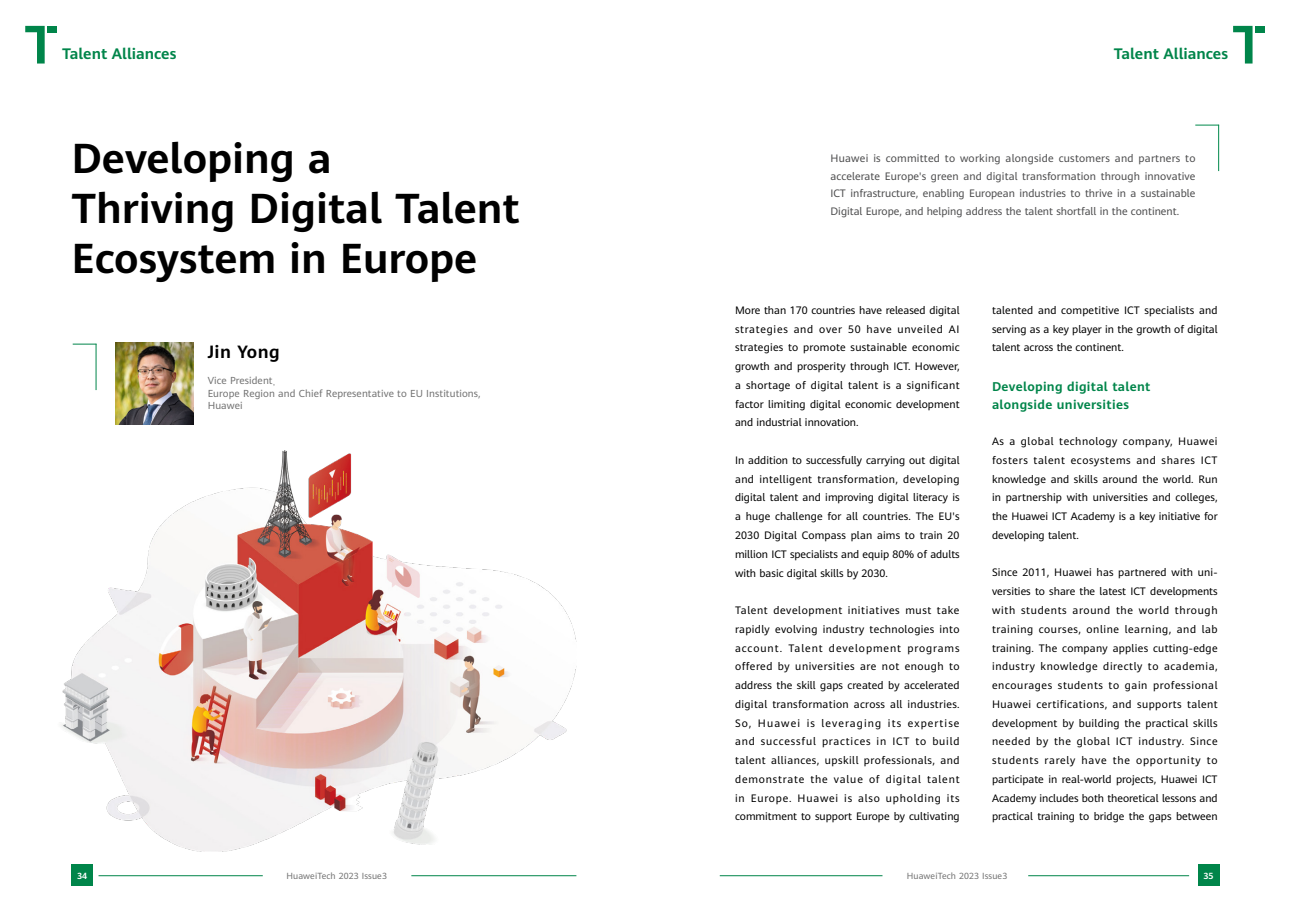
<style>
.page{position:relative;width:1290px;height:911px;background:#fff}
.page>*{position:absolute;margin:0;border:0;box-sizing:border-box;transform-origin:0 0}
.t1{font:700 41.25px/50px "Huawei Sans";color:#000}
.t2{font:700 17.5px "Huawei Sans";letter-spacing:.025em;color:#000}
.t3{font:700 15px "Huawei Sans";color:#00854a}
.t4{font:700 12.5px/18.8px "Huawei Sans";letter-spacing:.025em;color:#00854a}
.t5{font:10.62px/18.8px "Huawei Sans";color:#000;text-align:justify}
.t6{font:10.62px/17.5px "Huawei Sans";color:#4d4d4e;text-align:justify}
.t7{font:10px/12.5px "Huawei Sans";letter-spacing:.01em;color:#727272}
.t8{font:8.75px "Huawei Sans";letter-spacing:.015em;color:#727272}
.t9{font:700 8.75px "Huawei Sans";color:#fff}
.s1{font-family:"Adobe Song Std";font-weight:300}
</style>
<div class="page">
<img style="left:61px;top:450px;width:515px;height:401px">
<svg style="left:73px;top:344px;width:23px;height:1px"></svg>
<hr style="left:96px;top:344px;width:1px;height:46px;background:#00854a">
<img style="left:116px;top:343px;width:77px;height:81px">
<svg style="left:1195px;top:125px;width:23px;height:1px"></svg>
<hr style="left:1218px;top:125px;width:1px;height:46px;background:#00894b">
<hr style="left:411px;top:875px;width:165px;height:1px;background:#00854a">
<div style="left:71px;top:864px;width:22px;height:22px;background:#00854a"></div>
<hr style="left:99px;top:875px;width:164px;height:1px;background:#00854a">
<div style="left:47px;top:26px;width:9px;height:6px;background:#00854a"></div>
<svg style="left:25px;top:26px;width:20px;height:38px"></svg>
<div style="left:1198px;top:864px;width:21px;height:22px;background:#00854a"></div>
<hr style="left:720px;top:875px;width:162px;height:1px;background:#00854a">
<hr style="left:1028px;top:875px;width:161px;height:1px;background:#00854a">
<div style="left:1255px;top:26px;width:9px;height:6px;background:#00854a"></div>
<svg style="left:1233px;top:26px;width:19px;height:38px"></svg>
<h3 class="t3" style="left:62px;top:43px;width:116px">Talent Alliances</h3>
<h1 class="t1" style="left:71px;top:131px;width:449px">Developing a<br>Thriving Digital Talent<br>Ecosystem in Europe</h1>
<h2 class="t2" style="left:208px;top:339px;width:74px">Jin Yong</h2>
<p class="t7" style="left:208px;top:374px;width:274px">Vice President<span class="s1">,<br></span>Europe Region and Chief Representative to EU Institutions,<br>Huawei</p>
<h3 class="t3" style="left:1113px;top:43px;width:116px">Talent Alliances</h3>
<p class="t6" style="left:830px;top:149px;width:367px">Huawei is committed to working alongside customers and partners to accelerate Europe's green and digital transformation through innovative ICT infrastructure, enabling European industries to thrive in a sustainable Digital Europe, and helping address the talent shortfall in the continent.</p>
<p class="t5" style="left:735px;top:300px;width:226px">More than 170 countries have released digital strategies and over 50 have unveiled AI strategies to promote sustainable economic growth and prosperity through ICT. However, a shortage of digital talent is a significant factor limiting digital economic development and industrial innovation.</p>
<p class="t5" style="left:735px;top:450px;width:226px">In addition to successfully carrying out digital and intelligent transformation, developing digital talent and improving digital literacy is a huge challenge for all countries. The EU's 2030 Digital Compass plan aims to train 20 million ICT specialists and equip 80% of adults with basic digital skills by 2030.</p>
<p class="t5" style="left:735px;top:600px;width:226px">Talent development initiatives must take rapidly evolving industry technologies into account. Talent development programs offered by universities are not enough to address the skill gaps created by accelerated digital transformation across all industries.<br>So, Huawei is leveraging its expertise and successful practices in ICT to build talent alliances, upskill professionals, and demonstrate the value of digital talent in Europe. Huawei is also upholding its commitment to support Europe by cultivating</p>
<p class="t5" style="left:992px;top:300px;width:227px">talented and competitive ICT specialists and serving as a key player in the growth of digital talent across the continent.</p>
<p class="t4" style="left:992px;top:376px;width:160px">Developing digital talent alongside universities</p>
<p class="t5" style="left:992px;top:431px;width:227px">As a global technology company, Huawei fosters talent ecosystems and shares ICT knowledge and skills around the world. Run in partnership with universities and colleges, the Huawei ICT Academy is a key initiative for developing talent.</p>
<p class="t5" style="left:992px;top:563px;width:227px">Since 2011, Huawei has partnered with uni&shy;versities to share the latest ICT developments with students around the world through training courses, online learning, and lab training. The company applies cutting-edge industry knowledge directly to academia, encourages students to gain professional Huawei certifications, and supports talent development by building the practical skills needed by the global ICT industry. Since students rarely have the opportunity to participate in real-world projects, Huawei ICT Academy includes both theoretical lessons and practical training to bridge the gaps between</p>
<p class="t9" style="left:77px;top:870px;width:12px">34</p>
<p class="t8" style="left:286px;top:869px;width:102px">HuaweiTech 2023 Issue3</p>
<p class="t8" style="left:907px;top:869px;width:102px">HuaweiTech 2023 Issue3</p>
<p class="t9" style="left:1203px;top:870px;width:12px">35</p>
</div>
